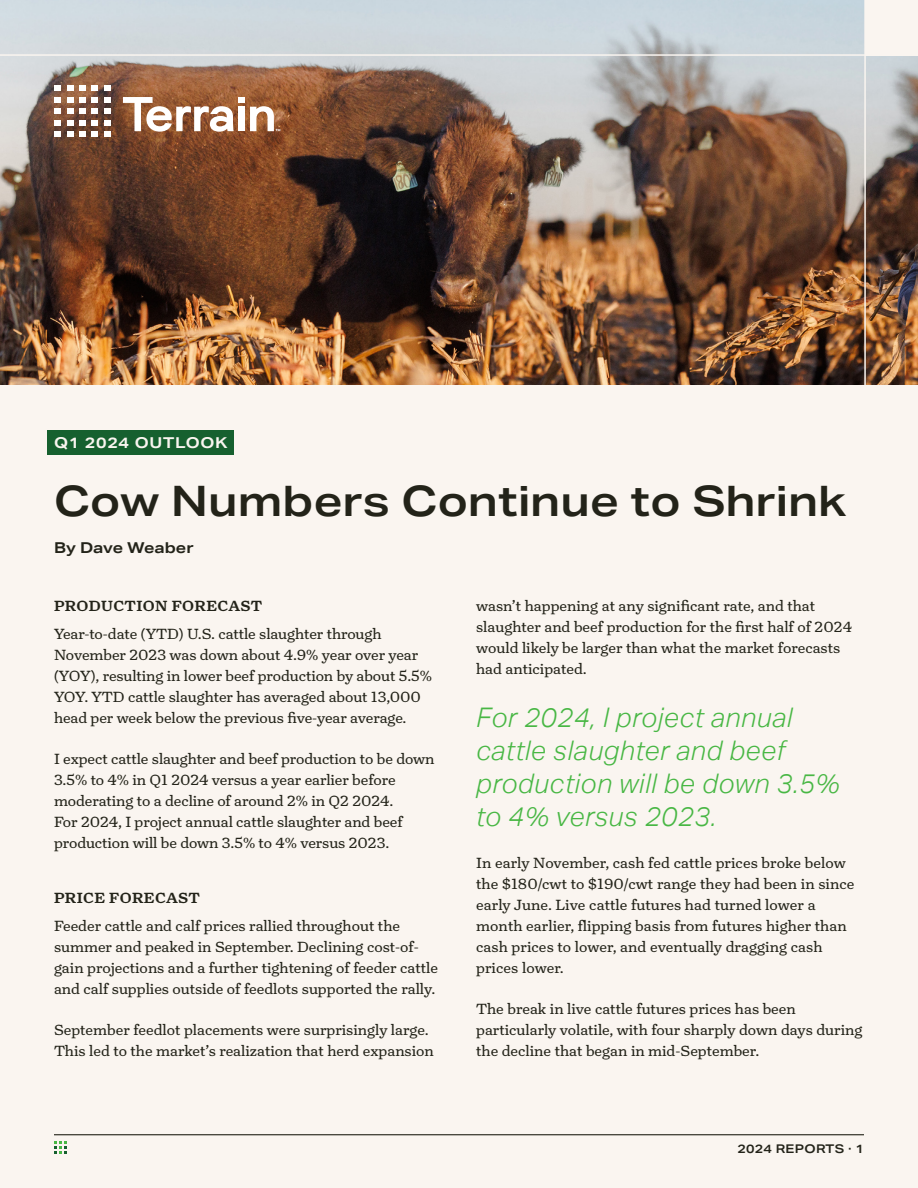
<style>
.page{position:relative;width:918px;height:1188px;background:#faf5f0}
.page>*{position:absolute;margin:0;border:0;box-sizing:border-box;transform-origin:0 0}
.t1{font:600 42px "Aktiv Grotesk Ex";color:#232319}
.Body{font:italic 300 27px/33px "Aktiv Grotesk";letter-spacing:.02em;color:#48b744}
.Body-2{font:15px/21px "Turnip";color:#232319}
.t2{font:500 15px "Turnip";letter-spacing:.02em;color:#232319}
.Section_H1{font:700 15px "Aktiv Grotesk Ex";letter-spacing:.05em;color:#faf5f0}
.t3{font:700 15px "Aktiv Grotesk Ex";color:#232319}
.t4{font:600 12px "Aktiv Grotesk Ex";letter-spacing:.025em;color:#232319}
</style>
<div class="page">
<hr style="left:54px;top:1134px;width:810px;height:1px;background:#232319">
<svg style="left:54px;top:1141px;width:13px;height:12px"></svg>
<img style="left:0;top:0;width:918px;height:385px">
<svg style="left:104px;top:97px;width:6px;height:17px"></svg>
<svg style="left:104px;top:120px;width:6px;height:17px"></svg>
<div style="left:91px;top:97px;width:7px;height:6px;background:#fff"></div>
<div style="left:91px;top:120px;width:7px;height:6px;background:#fff"></div>
<div style="left:91px;top:108px;width:7px;height:6px;background:#fff"></div>
<div style="left:91px;top:131px;width:7px;height:6px;background:#fff"></div>
<div style="left:79px;top:97px;width:7px;height:6px;background:#fff"></div>
<div style="left:79px;top:120px;width:7px;height:6px;background:#fff"></div>
<div style="left:79px;top:108px;width:7px;height:6px;background:#fff"></div>
<div style="left:79px;top:131px;width:7px;height:6px;background:#fff"></div>
<svg style="left:67px;top:97px;width:6px;height:17px"></svg>
<svg style="left:67px;top:120px;width:6px;height:17px"></svg>
<svg style="left:55px;top:97px;width:6px;height:17px"></svg>
<svg style="left:104px;top:86px;width:6px;height:5px"></svg>
<svg style="left:79px;top:86px;width:19px;height:5px"></svg>
<svg style="left:67px;top:86px;width:6px;height:5px"></svg>
<svg style="left:55px;top:86px;width:6px;height:5px"></svg>
<svg style="left:55px;top:120px;width:6px;height:17px"></svg>
<div style="left:238px;top:97px;width:7px;height:6px;background:#fff"></div>
<svg style="left:123px;top:97px;width:111px;height:35px"></svg>
<div style="left:238px;top:107px;width:7px;height:24px;background:#fff"></div>
<svg style="left:250px;top:106px;width:30px;height:25px"></svg>
<hr style="left:864px;top:0;width:2px;height:459px;background:#faf5f0">
<hr style="left:0;top:54px;width:918px;height:2px;background:#faf5f0">
<div style="left:865px;top:0;width:53px;height:56px;background:#faf5f0"></div>
<div style="left:47px;top:430px;width:187px;height:25px;background:#16602f"></div>
<p class="Section_H1" style="left:54px;top:433px;width:175px">Q1 2024 OUTLOOK</p>
<h1 class="t1" style="left:54px;top:477px;width:794px">Cow Numbers Continue to Shrink</h1>
<h4 class="t3" style="left:54px;top:538px;width:141px">By Dave Weaber</h4>
<h2 class="t2" style="left:54px;top:596px;width:210px">PRODUCTION FORECAST</h2>
<p class="Body-2" style="left:54px;top:623px;width:380px">Year-to-date (YTD) U.S. cattle slaughter through November 2023 was down about 4.9% year over year (YOY), resulting in lower beef production by about 5.5% YOY. YTD cattle slaughter has averaged about 13,000 head per week below the previous five-year average.</p>
<p class="Body-2" style="left:54px;top:749px;width:382px">I expect cattle slaughter and beef production to be down 3.5% to 4% in Q1 2024 versus a year earlier before moderating to a decline of around 2% in Q2 2024.<br>For 2024, I project annual cattle slaughter and beef production will be down 3.5% to 4% versus 2023.</p>
<h2 class="t2" style="left:54px;top:888px;width:147px">PRICE FORECAST</h2>
<p class="Body-2" style="left:54px;top:915px;width:386px">Feeder cattle and calf prices rallied throughout the summer and peaked in September. Declining cost-of&shy;gain projections and a further tightening of feeder cattle and calf supplies outside of feedlots supported the rally.</p>
<p class="Body-2" style="left:54px;top:1019px;width:381px">September feedlot placements were surprisingly large.<br>This led to the market’s realization that herd expansion</p>
<p class="Body-2" style="left:476px;top:596px;width:377px">wasn’t happening at any significant rate, and that slaughter and beef production for the first half of 2024 would likely be larger than what the market forecasts had anticipated.</p>
<p class="Body" style="left:476px;top:702px;width:365px">For 2024, I project annual cattle slaughter and beef production will be down 3.5% to 4% versus 2023.</p>
<p class="Body-2" style="left:476px;top:852px;width:380px">In early November, cash fed cattle prices broke below the $180/cwt to $190/cwt range they had been in since early June. Live cattle futures had turned lower a month earlier, flipping basis from futures higher than cash prices to lower, and eventually dragging cash prices lower.</p>
<p class="Body-2" style="left:476px;top:998px;width:388px">The break in live cattle futures prices has been particularly volatile, with four sharply down days during the decline that began in mid-September.</p>
<p class="t4" style="left:737px;top:1142px;width:128px">2024 REPORTS · 1</p>
</div>
